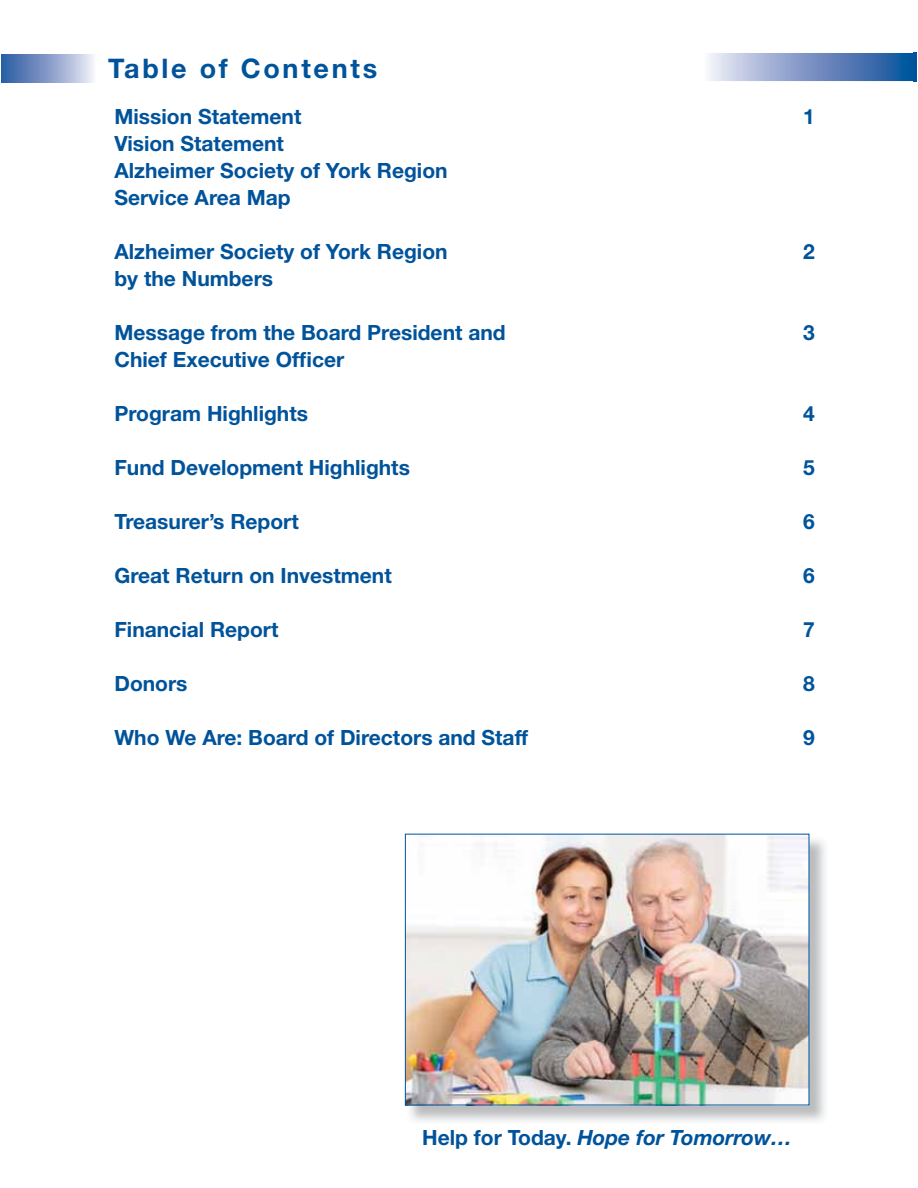
<style>
.page{position:relative;width:918px;height:1188px;background:#fff}
.page>*{position:absolute;margin:0;border:0;box-sizing:border-box;transform-origin:0 0}
.t1{font:700 27px "Helvetica Neue";letter-spacing:.1em;color:#00539b}
.t2{font:700 21px/27px "Helvetica Neue";color:#00539b}
.t3{font:italic 700 21px "Helvetica Neue";color:#00539b}
.s1{font-style:normal}
</style>
<div class="page">
<div style="left:2px;top:54px;width:93px;height:28px;background:linear-gradient(to right,#2857a0,#edeaf6)"></div>
<svg style="left:709px;top:53px;width:205px;height:28px;background:#7a97c5"></svg>
<img style="left:407px;top:836px;width:418px;height:285px">
<img style="left:407px;top:836px;width:400px;height:267px">
<img style="left:914px;top:53px;width:2px;height:28px">
<p class="t1" style="left:108px;top:58px;width:271px">Table of Contents</p>
<p class="t2" style="left:114px;top:105px;width:189px">Mission Statement</p>
<p class="t2" style="left:803px;top:105px;width:13px">1</p>
<p class="t2" style="left:114px;top:132px;width:335px">Vision Statement<br>Alzheimer Society of York Region<br>Service Area Map</p>
<p class="t2" style="left:114px;top:240px;width:335px">Alzheimer Society of York Region</p>
<p class="t2" style="left:803px;top:240px;width:13px">2</p>
<p class="t2" style="left:114px;top:267px;width:160px">by the Numbers</p>
<p class="t2" style="left:114px;top:321px;width:393px">Message from the Board President and</p>
<p class="t2" style="left:803px;top:321px;width:13px">3</p>
<p class="t2" style="left:114px;top:348px;width:231px">Chief Executive Officer</p>
<p class="t2" style="left:114px;top:402px;width:195px">Program Highlights</p>
<p class="t2" style="left:803px;top:402px;width:13px">4</p>
<p class="t2" style="left:114px;top:456px;width:297px">Fund Development Highlights</p>
<p class="t2" style="left:803px;top:456px;width:13px">5</p>
<p class="t2" style="left:114px;top:510px;width:186px">Treasurer’s Report</p>
<p class="t2" style="left:803px;top:510px;width:13px">6</p>
<p class="t2" style="left:114px;top:564px;width:279px">Great Return on Investment</p>
<p class="t2" style="left:803px;top:564px;width:13px">6</p>
<p class="t2" style="left:114px;top:618px;width:166px">Financial Report</p>
<p class="t2" style="left:803px;top:618px;width:13px">7</p>
<p class="t2" style="left:114px;top:672px;width:75px">Donors</p>
<p class="t2" style="left:803px;top:672px;width:13px">8</p>
<p class="t2" style="left:114px;top:726px;width:415px">Who We Are: Board of Directors and Staff</p>
<p class="t2" style="left:803px;top:726px;width:13px">9</p>
<p class="t3" style="left:422px;top:1130px;width:371px"><span class="s1">Help for Today.</span> Hope for Tomorrow…</p>
</div>
